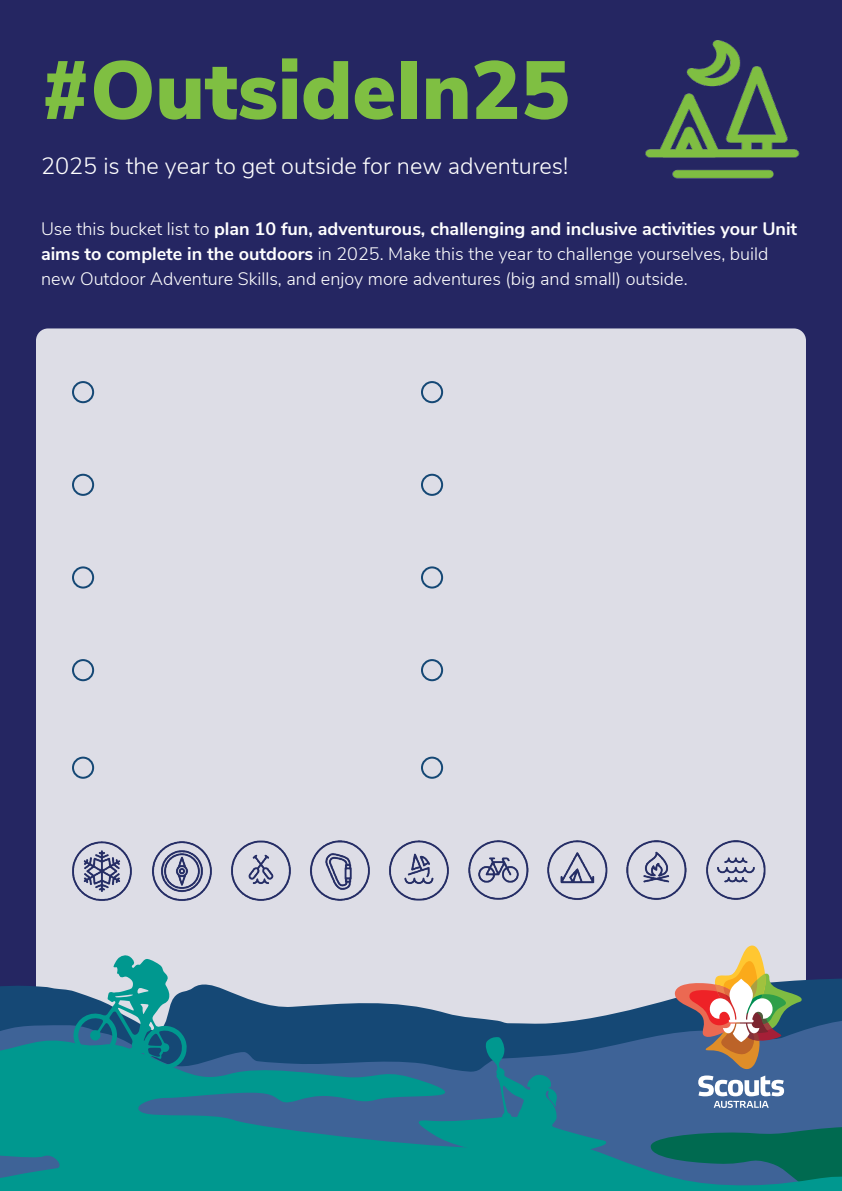
<style>
.page{position:relative;width:842px;height:1191px;background:#252662}
.page>*{position:absolute;margin:0;border:0;box-sizing:border-box;transform-origin:0 0}
.t1{font:900 82px "Nunito Sans";color:#7fbf42}
.t2{font:300 23.5px "Nunito Sans";color:#fff}
.t3{font:300 18px/25px "Nunito Sans";color:#fff}
.s1{font-weight:700}
</style>
<div class="page">
<div style="left:36px;top:328px;width:770px;height:827px;background:#dddde6;border-radius:12px"></div>
<img style="left:645px;top:40px;width:155px;height:139px">
<div style="left:72px;top:381px;width:22px;height:22px;border:2px solid #154875;border-radius:50%"></div>
<div style="left:72px;top:474px;width:22px;height:22px;border:2px solid #154875;border-radius:50%"></div>
<div style="left:72px;top:566px;width:22px;height:22px;border:2px solid #154875;border-radius:50%"></div>
<div style="left:72px;top:659px;width:22px;height:22px;border:2px solid #154875;border-radius:50%"></div>
<div style="left:72px;top:756px;width:22px;height:22px;border:2px solid #154875;border-radius:50%"></div>
<div style="left:421px;top:381px;width:22px;height:22px;border:2px solid #154875;border-radius:50%"></div>
<div style="left:421px;top:474px;width:22px;height:22px;border:2px solid #154875;border-radius:50%"></div>
<div style="left:421px;top:566px;width:22px;height:22px;border:2px solid #154875;border-radius:50%"></div>
<div style="left:421px;top:659px;width:22px;height:22px;border:2px solid #154875;border-radius:50%"></div>
<div style="left:421px;top:756px;width:22px;height:22px;border:2px solid #154875;border-radius:50%"></div>
<img style="left:72px;top:841px;width:60px;height:60px">
<img style="left:706px;top:840px;width:60px;height:60px">
<img style="left:389px;top:840px;width:140px;height:61px">
<img style="left:626px;top:840px;width:61px;height:60px">
<img style="left:152px;top:841px;width:60px;height:60px">
<img style="left:547px;top:840px;width:61px;height:60px">
<img style="left:231px;top:840px;width:60px;height:61px">
<img style="left:310px;top:840px;width:60px;height:61px">
<svg style="left:0;top:984px;width:649px;height:29px"></svg>
<svg style="left:0;top:1013px;width:649px;height:15px;background:#325e85"></svg>
<svg style="left:0;top:1028px;width:649px;height:163px;background:#11808d"></svg>
<svg style="left:409px;top:1036px;width:198px;height:133px;background:#1d748d"></svg>
<svg style="left:649px;top:945px;width:193px;height:246px;background:#5b7b8c"></svg>
<svg style="left:72px;top:955px;width:116px;height:116px"></svg>
<p class="t1" style="left:41px;top:30px;width:530px">#OutsideIn25</p>
<p class="t2" style="left:41px;top:149px;width:529px">2025 is the year to get outside for new adventures!</p>
<p class="t3" style="left:41px;top:215px;width:758px">Use this bucket list to <span class="s1">plan 10 fun, adventurous, challenging and inclusive activities your Unit aims to complete in the outdoors</span> in 2025. Make this the year to challenge yourselves, build new Outdoor Adventure Skills, and enjoy more adventures (big and small) outside.</p>
</div>
